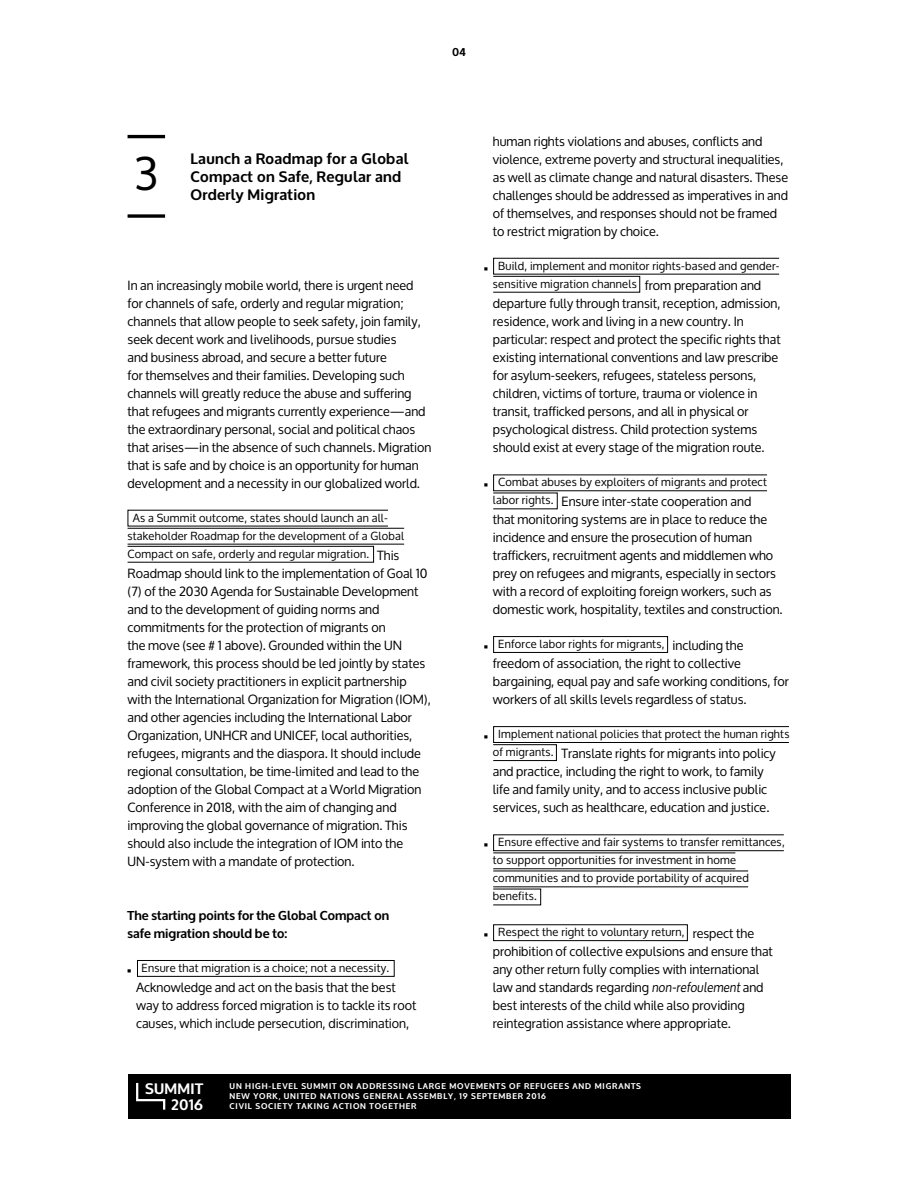
<style>
.page{position:relative;width:918px;height:1188px;background:#fff}
.page>*{position:absolute;margin:0;border:0;box-sizing:border-box;transform-origin:0 0}
.t1{font:45px "Oxygen";color:#000}
.t2{font:700 15px/18px "Oxygen";letter-spacing:.02em;color:#000}
.t3{font:700 15px/16px "Oxygen";letter-spacing:.02em;color:#fff;text-align:right}
.t4{font:12.75px/18px "Oxygen";color:#000}
.t5{font:700 12.75px/18px "Oxygen";color:#000}
.t6{font:11.25px/18px "Oxygen";letter-spacing:.02em;color:#000}
.t7{font:700 11.25px "Oxygen";color:#000}
.t8{font:700 8.25px/10.2px "Oxygen";letter-spacing:.1em;color:#fff}
.s1{font-size:12.75px}
.s2{font-size:11.25px}
.s3{font-style:italic;font-size:13.5px}
</style>
<div class="page">
<div style="left:128px;top:1075px;width:662px;height:44px;background:#000"></div>
<svg style="left:136px;top:1083px;width:30px;height:27px"></svg>
<hr style="left:128px;top:135px;width:37px;height:3px;background:#000">
<svg style="left:128px;top:214px;width:37px;height:4px"></svg>
<div style="left:127px;top:546px;width:247px;height:17px;border:1px solid #000"></div>
<hr style="left:128px;top:528px;width:276px;height:1px;background:#000">
<hr style="left:128px;top:544px;width:276px;height:1px;background:#000">
<div style="left:137px;top:960px;width:258px;height:17px;border:1px solid #000"></div>
<div style="left:493px;top:924px;width:195px;height:17px;border:1px solid #000"></div>
<div style="left:493px;top:276px;width:147px;height:17px;border:1px solid #000"></div>
<div style="left:493px;top:636px;width:175px;height:17px;border:1px solid #000"></div>
<div style="left:493px;top:744px;width:64px;height:17px;border:1px solid #000"></div>
<div style="left:493px;top:726px;width:296px;height:17px;border:1px solid #000"></div>
<div style="left:493px;top:834px;width:291px;height:17px;border:1px solid #000"></div>
<hr style="left:493px;top:853px;width:242px;height:1px;background:#000">
<hr style="left:493px;top:868px;width:242px;height:1px;background:#000">
<hr style="left:493px;top:871px;width:255px;height:1px;background:#000">
<hr style="left:493px;top:886px;width:255px;height:1px;background:#000">
<p class="t7" style="left:452px;top:45px;width:15px">04</p>
<h1 class="t1" style="left:134px;top:149px;width:26px">3</h1>
<p class="t2" style="left:191px;top:150px;width:220px">Launch a Roadmap for a Global<br>Compact on Safe, Regular and<br>Orderly Migration</p>
<p class="t4" style="left:128px;top:276px;width:305px">In an increasingly mobile world, there is urgent need for channels of safe, orderly and regular migration; channels that allow people to seek safety, join family, seek decent work and livelihoods, pursue studies<br>and business abroad, and secure a better future<br>for themselves and their families. Developing such channels will greatly reduce the abuse and suffering that refugees and migrants currently experience—and the extraordinary personal, social and political chaos that arises—in the absence of such channels. Migration that is safe and by choice is an opportunity for human development and a necessity in our globalized world.</p>
<p class="t6" style="left:128px;top:509px;width:278px;text-indent:5px">As a Summit outcome, states should launch an all&shy;stakeholder Roadmap for the development of a Global<br>Compact on safe, orderly and regular migration. <span class="s1">This</span></p>
<p class="t4" style="left:128px;top:564px;width:305px">Roadmap should link to the implementation of Goal 10 (7) of the 2030 Agenda for Sustainable Development and to the development of guiding norms and commitments for the protection of migrants on<br>the move (see # 1 above). Grounded within the UN framework, this process should be led jointly by states and civil society practitioners in explicit partnership with the International Organization for Migration (IOM), and other agencies including the International Labor Organization, UNHCR and UNICEF, local authorities, refugees, migrants and the diaspora. It should include regional consultation, be time-limited and lead to the adoption of the Global Compact at a World Migration Conference in 2018, with the aim of changing and improving the global governance of migration. This should also include the integration of IOM into the UN-system with a mandate of protection.</p>
<p class="t5" style="left:128px;top:907px;width:263px">The starting points for the Global Compact on safe migration should be to:</p>
<p class="t6" style="left:142px;top:959px;width:249px">Ensure that migration is a choice; not a necessity.</p>
<p class="t4" style="left:136px;top:978px;width:282px">Acknowledge and act on the basis that the best way to address forced migration is to tackle its root causes, which include persecution, discrimination,</p>
<p class="t4" style="left:493px;top:132px;width:297px">human rights violations and abuses, conflicts and violence, extreme poverty and structural inequalities, as well as climate change and natural disasters. These challenges should be addressed as imperatives in and of themselves, and responses should not be framed to restrict migration by choice.</p>
<p class="t6" style="left:493px;top:257px;width:288px;text-indent:5px">Build, implement and monitor rights-based and gender&shy;sensitive migration channels <span class="s1">from preparation and</span></p>
<p class="t4" style="left:493px;top:294px;width:289px">departure fully through transit, reception, admission, residence, work and living in a new country. In particular: respect and protect the specific rights that existing international conventions and law prescribe for asylum-seekers, refugees, stateless persons, children, victims of torture, trauma or violence in transit, trafficked persons, and all in physical or psychological distress. Child protection systems should exist at every stage of the migration route.</p>
<p class="t6" style="left:498px;top:473px;width:270px">Combat abuses by exploiters of migrants and protect</p>
<p class="t4" style="left:493px;top:492px;width:291px"><span class="s2">labor rights.</span> Ensure inter-state cooperation and<br>that monitoring systems are in place to reduce the incidence and ensure the prosecution of human traffickers, recruitment agents and middlemen who prey on refugees and migrants, especially in sectors with a record of exploiting foreign workers, such as domestic work, hospitality, textiles and construction.</p>
<p class="t6" style="left:498px;top:635px;width:247px">Enforce labor rights for migrants, <span class="s1">including the</span></p>
<p class="t4" style="left:493px;top:654px;width:297px">freedom of association, the right to collective bargaining, equal pay and safe working conditions, for workers of all skills levels regardless of status.</p>
<p class="t6" style="left:498px;top:725px;width:293px">Implement national policies that protect the human rights</p>
<p class="t4" style="left:493px;top:744px;width:284px"><span class="s2">of migrants.</span> Translate rights for migrants into policy and practice, including the right to work, to family life and family unity, and to access inclusive public services, such as healthcare, education and justice.</p>
<p class="t6" style="left:493px;top:833px;width:293px;text-indent:5px">Ensure effective and fair systems to transfer remittances, to support opportunities for investment in home communities and to provide portability of acquired benefits.</p>
<p class="t6" style="left:498px;top:923px;width:257px">Respect the right to voluntary return, <span class="s1">respect the</span></p>
<p class="t4" style="left:493px;top:942px;width:282px">prohibition of collective expulsions and ensure that any other return fully complies with international law and standards regarding <span class="s3">non-refoulement</span> and best interests of the child while also providing reintegration assistance where appropriate.</p>
<p class="t3" style="left:145px;top:1081px;width:59px">SUMMIT<br>2016</p>
<p class="t8" style="left:230px;top:1081px;width:413px">UN HIGH-LEVEL SUMMIT ON ADDRESSING LARGE MOVEMENTS OF REFUGEES AND MIGRANTS<br>NEW YORK, UNITED NATIONS GENERAL ASSEMBLY, 19 SEPTEMBER 2016<br>CIVIL SOCIETY TAKING ACTION TOGETHER</p>
</div>
